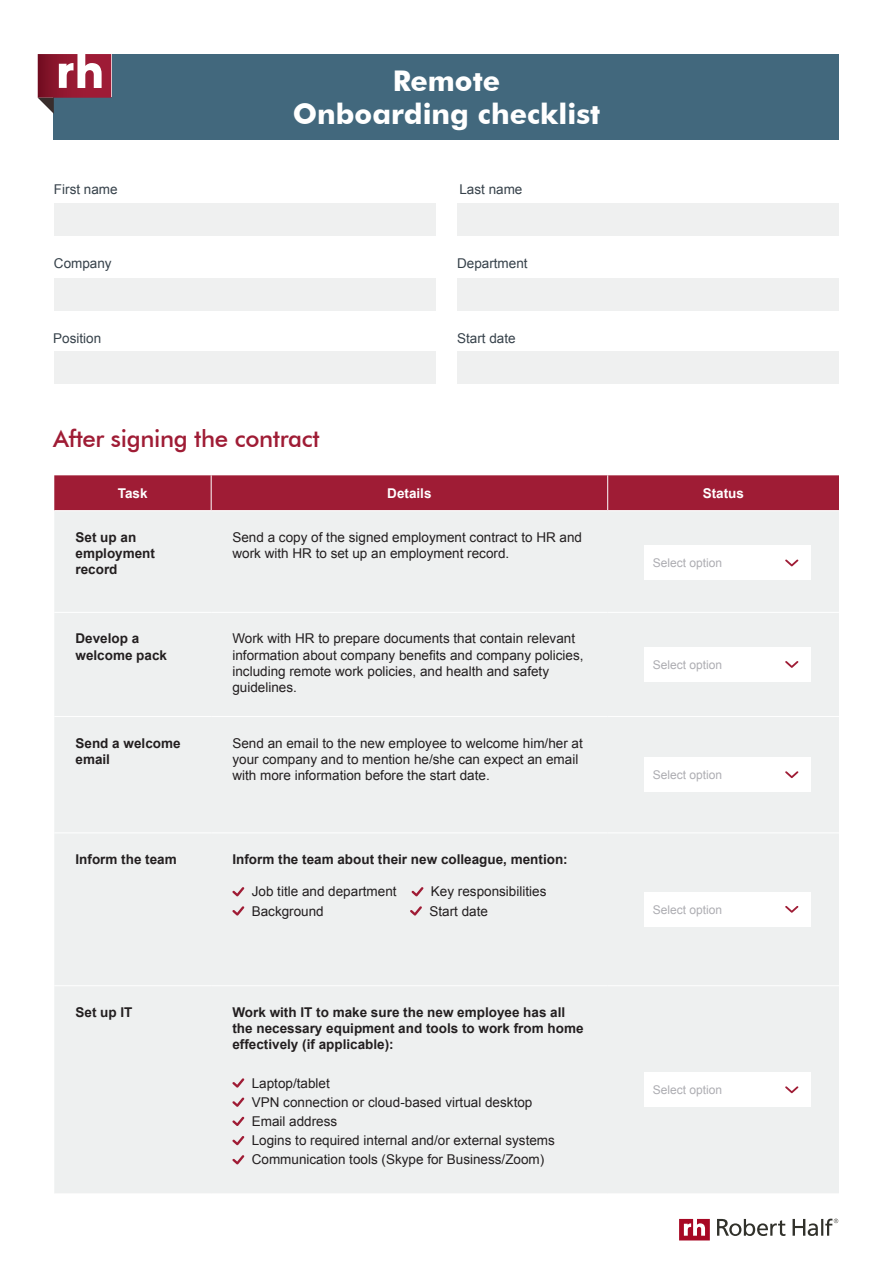
<style>
.page{position:relative;width:893px;height:1263px;background:#fff}
.page>*{position:absolute;margin:0;border:0;box-sizing:border-box;transform-origin:0 0}
.t1{font:700 28.5px/33px "Futura BT";color:#fff;text-align:center}
.t2{font:500 24px "Futura BT";letter-spacing:-.015em;color:#9f1c35}
.t3{font:13.5px/16.2px "Arial";color:#231f20}
.t4{font:700 13.5px/16.2px "Arial";color:#231f20}
.t5{font:13.5px "Arial";color:#36414a}
.t6{font:700 13.5px "Arial";color:#fff}
.t7{font:12px "Arial";color:#adadb2}
</style>
<div class="page">
<div style="left:54px;top:475px;width:785px;height:35px;background:#9f1c35"></div>
<div style="left:54px;top:511px;width:785px;height:682px;background:#eef0f0"></div>
<hr style="left:211px;top:475px;width:1px;height:35px;background:#fff">
<hr style="left:607px;top:475px;width:1px;height:35px;background:#fff">
<hr style="left:54px;top:612px;width:157px;height:1px;background:#fff">
<hr style="left:211px;top:612px;width:397px;height:1px;background:#fff">
<hr style="left:608px;top:612px;width:231px;height:1px;background:#fff">
<hr style="left:54px;top:716px;width:157px;height:1px;background:#fff">
<hr style="left:211px;top:716px;width:397px;height:1px;background:#fff">
<hr style="left:608px;top:716px;width:231px;height:1px;background:#fff">
<hr style="left:54px;top:832px;width:157px;height:1px;background:#fff">
<hr style="left:211px;top:832px;width:397px;height:1px;background:#fff">
<hr style="left:608px;top:832px;width:231px;height:1px;background:#fff">
<hr style="left:54px;top:985px;width:157px;height:1px;background:#fff">
<hr style="left:211px;top:985px;width:397px;height:1px;background:#fff">
<hr style="left:608px;top:985px;width:231px;height:1px;background:#fff">
<div style="left:644px;top:546px;width:167px;height:34px;background:#fff"></div>
<svg style="left:785px;top:559px;width:13px;height:7px"></svg>
<div style="left:644px;top:647px;width:167px;height:34px;background:#fff"></div>
<svg style="left:785px;top:661px;width:13px;height:7px"></svg>
<div style="left:644px;top:758px;width:167px;height:34px;background:#fff"></div>
<svg style="left:785px;top:771px;width:13px;height:7px"></svg>
<svg style="left:232px;top:887px;width:12px;height:9px"></svg>
<svg style="left:411px;top:887px;width:13px;height:9px"></svg>
<svg style="left:232px;top:906px;width:12px;height:10px"></svg>
<svg style="left:410px;top:906px;width:12px;height:10px"></svg>
<div style="left:644px;top:892px;width:167px;height:34px;background:#fff"></div>
<svg style="left:785px;top:906px;width:13px;height:7px"></svg>
<svg style="left:232px;top:1078px;width:12px;height:10px"></svg>
<svg style="left:232px;top:1097px;width:12px;height:10px"></svg>
<svg style="left:232px;top:1116px;width:12px;height:10px"></svg>
<svg style="left:232px;top:1136px;width:12px;height:9px"></svg>
<svg style="left:232px;top:1155px;width:12px;height:9px"></svg>
<div style="left:644px;top:1073px;width:167px;height:34px;background:#fff"></div>
<svg style="left:785px;top:1086px;width:13px;height:7px"></svg>
<div style="left:54px;top:203px;width:381px;height:33px;background:#eff0f0"></div>
<div style="left:54px;top:278px;width:381px;height:32px;background:#eff0f0"></div>
<div style="left:54px;top:352px;width:381px;height:32px;background:#eff0f0"></div>
<div style="left:457px;top:203px;width:381px;height:33px;background:#eff0f0"></div>
<div style="left:457px;top:278px;width:381px;height:32px;background:#eff0f0"></div>
<div style="left:457px;top:352px;width:381px;height:32px;background:#eff0f0"></div>
<svg style="left:679px;top:1219px;width:31px;height:21px"></svg>
<svg style="left:717px;top:1219px;width:68px;height:17px"></svg>
<svg style="left:793px;top:1219px;width:45px;height:17px"></svg>
<div style="left:54px;top:54px;width:785px;height:85px;background:#42687d"></div>
<svg style="left:38px;top:54px;width:73px;height:60px"></svg>
<h1 class="t1" style="left:293px;top:64px;width:309px">Remote<br>Onboarding checklist</h1>
<p class="t5" style="left:54px;top:180px;width:65px">First name</p>
<p class="t5" style="left:459px;top:180px;width:65px">Last name</p>
<p class="t5" style="left:54px;top:254px;width:59px">Company</p>
<p class="t5" style="left:457px;top:254px;width:72px">Department</p>
<p class="t5" style="left:53px;top:329px;width:50px">Position</p>
<p class="t5" style="left:457px;top:329px;width:60px">Start date</p>
<h2 class="t2" style="left:53px;top:424px;width:268px">After signing the contract</h2>
<p class="t6" style="left:118px;top:484px;width:31px">Task</p>
<p class="t6" style="left:387px;top:484px;width:46px">Details</p>
<p class="t6" style="left:703px;top:484px;width:43px">Status</p>
<p class="t4" style="left:76px;top:529px;width:81px">Set up an employment record</p>
<p class="t3" style="left:232px;top:529px;width:351px">Send a copy of the signed employment contract to HR and work with HR to set up an employment record.</p>
<p class="t7" style="left:653px;top:555px;width:71px">Select option</p>
<p class="t4" style="left:76px;top:631px;width:93px">Develop a welcome pack</p>
<p class="t3" style="left:232px;top:631px;width:353px">Work with HR to prepare documents that contain relevant information about company benefits and company policies, including remote work policies, and health and safety guidelines.</p>
<p class="t4" style="left:76px;top:735px;width:107px">Send a welcome email</p>
<p class="t3" style="left:232px;top:735px;width:352px">Send an email to the new employee to welcome him/her at your company and to mention he/she can expect an email with more information before the start date.</p>
<p class="t7" style="left:653px;top:657px;width:71px">Select option</p>
<p class="t7" style="left:653px;top:767px;width:71px">Select option</p>
<p class="t4" style="left:76px;top:851px;width:103px">Inform the team</p>
<p class="t4" style="left:232px;top:851px;width:337px">Inform the team about their new colleague, mention:</p>
<p class="t3" style="left:252px;top:884px;width:146px">Job title and department</p>
<p class="t3" style="left:431px;top:884px;width:117px">Key responsibilities</p>
<p class="t3" style="left:252px;top:903px;width:74px">Background</p>
<p class="t3" style="left:429px;top:903px;width:60px">Start date</p>
<p class="t7" style="left:653px;top:902px;width:71px">Select option</p>
<p class="t4" style="left:76px;top:1004px;width:59px">Set up IT</p>
<p class="t4" style="left:232px;top:1004px;width:353px">Work with IT to make sure the new employee has all the necessary equipment and tools to work from home effectively (if applicable):</p>
<p class="t3" style="left:252px;top:1073px;width:305px;line-height:19.2px">Laptop/tablet<br>VPN connection or cloud-based virtual desktop Email address<br>Logins to required internal and/or external systems Communication tools (Skype for Business/Zoom)</p>
<p class="t7" style="left:653px;top:1082px;width:71px">Select option</p>
</div>
